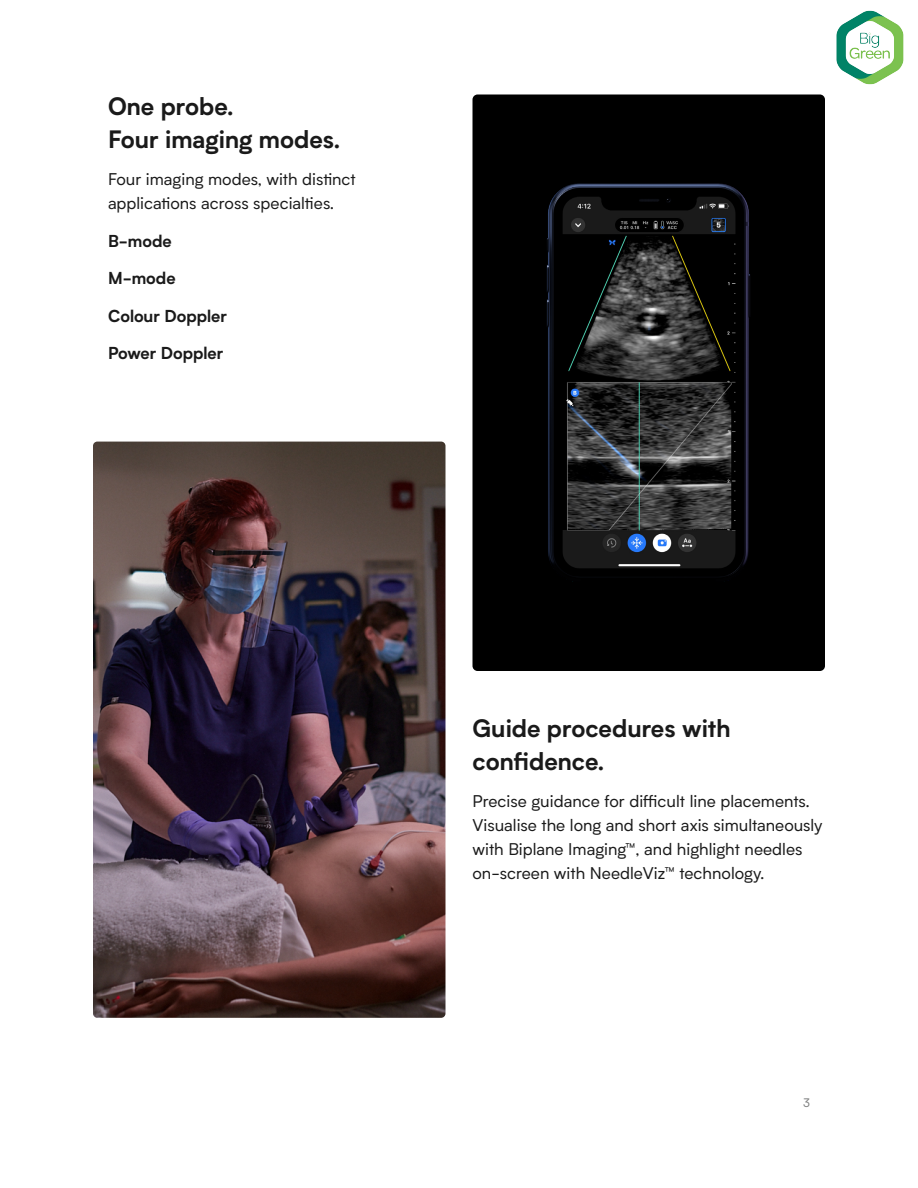
<style>
.page{position:relative;width:918px;height:1188px;background:#fff}
.page>*{position:absolute;margin:0;border:0;box-sizing:border-box;transform-origin:0 0}
.t1{font:700 24px/33px "Biotif";color:#1a1a1a}
.t2{font:16.5px/24px "Biotif";color:#1a1a1a}
.t3{font:700 16.5px "Biotif";color:#1a1a1a}
.t4{font:12px "Biotif";color:#7f8080}
</style>
<div class="page">
<img style="left:93px;top:442px;width:353px;height:576px">
<div style="left:473px;top:94px;width:352px;height:577px;background:#000;border-radius:5px"></div>
<img style="left:547px;top:183px;width:203px;height:399px">
<img style="left:836px;top:10px;width:68px;height:75px">
<h1 class="t1" style="left:108px;top:89px;width:234px">One probe.<br>Four imaging modes.</h1>
<p class="t2" style="left:108px;top:167px;width:249px">Four imaging modes, with distinct applications across specialties.</p>
<p class="t3" style="left:108px;top:228px;width:65px">B-mode</p>
<p class="t3" style="left:108px;top:266px;width:69px">M-mode</p>
<p class="t3" style="left:108px;top:303px;width:120px">Colour Doppler</p>
<p class="t3" style="left:108px;top:341px;width:117px">Power Doppler</p>
<h1 class="t1" style="left:472px;top:710px;width:260px">Guide procedures with confidence.</h1>
<p class="t2" style="left:472px;top:788px;width:352px">Precise guidance for difficult line placements.<br>Visualise the long and short axis simultaneously with Biplane Imaging™, and highlight needles on-screen with NeedleViz™ technology.</p>
<p class="t4" style="left:803px;top:1094px;width:8px">3</p>
</div>
